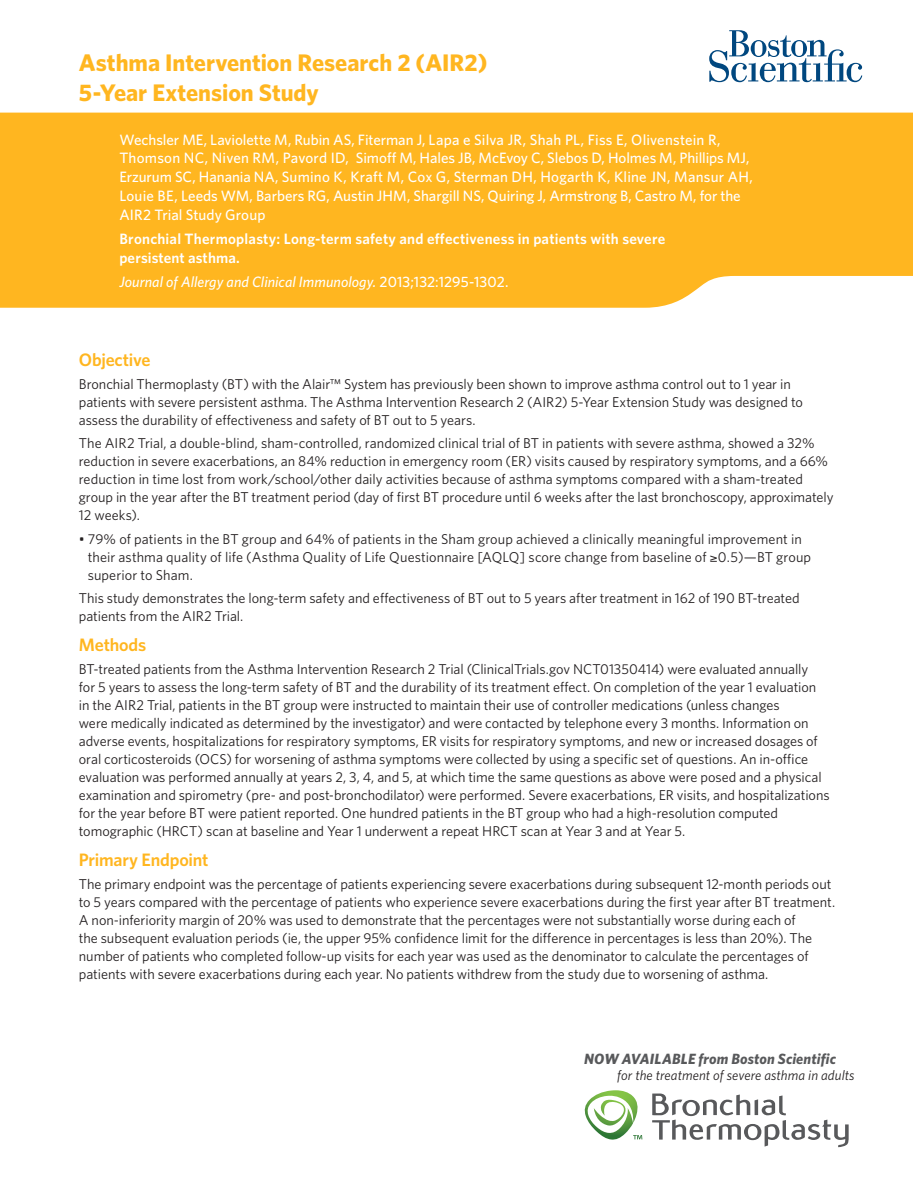
<style>
.page{position:relative;width:913px;height:1183px;background:#fff}
.page>*{position:absolute;margin:0;border:0;box-sizing:border-box;transform-origin:0 0}
.t1{font:700 24px/30px "Whitney";color:#ffb620}
.t2{font:600 18px "Whitney";letter-spacing:-.01em;color:#ffb620}
.t3{font:500 15px/18.8px "Whitney";color:#fff}
.t4{font:600 15px/18.8px "Whitney";letter-spacing:.015em;color:#fff}
.t5{font:italic 500 15px "Whitney";letter-spacing:.005em;color:#fff}
.t6{font:italic 700 14.85px "Whitney";letter-spacing:.005em;color:#58595b}
.t7{font:14.25px/18px "Whitney";letter-spacing:-.005em;color:#231f20}
.t8{font:italic 13.95px "Whitney";letter-spacing:.005em;color:#231f20}
.s1{font-style:normal}
</style>
<div class="page">
<svg style="left:0;top:67px;width:912px;height:241px;fill:#ffb620"></svg>
<svg style="left:709px;top:30px;width:153px;height:52px"></svg>
<svg style="left:652px;top:1093px;width:196px;height:54px"></svg>
<svg style="left:584px;top:1090px;width:58px;height:50px"></svg>
<h1 class="t1" style="left:79px;top:47px;width:410px">Asthma Intervention Research 2 (AIR2)<br>5-Year Extension Study</h1>
<p class="t3" style="left:119px;top:130px;width:635px">Wechsler ME, Laviolette M, Rubin AS, Fiterman J, Lapa e Silva JR, Shah PL, Fiss E, Olivenstein R, Thomson NC, Niven RM, Pavord ID, Simoff M, Hales JB, McEvoy C, Slebos D, Holmes M, Phillips MJ, Erzurum SC, Hanania NA, Sumino K, Kraft M, Cox G, Sterman DH, Hogarth K, Kline JN, Mansur AH, Louie BE, Leeds WM, Barbers RG, Austin JHM, Shargill NS, Quiring J, Armstrong B, Castro M, for the AIR2 Trial Study Group</p>
<p class="t4" style="left:119px;top:229px;width:547px">Bronchial Thermoplasty: Long-term safety and effectiveness in patients with severe persistent asthma.</p>
<p class="t5" style="left:119px;top:271px;width:390px">Journal of Allergy and Clinical Immunology. <span class="s1">2013;132:1295-1302.</span></p>
<p class="t2" style="left:79px;top:347px;width:73px">Objective</p>
<p class="t7" style="left:79px;top:374px;width:725px">Bronchial Thermoplasty (BT) with the Alair™ System has previously been shown to improve asthma control out to 1 year in patients with severe persistent asthma. The Asthma Intervention Research 2 (AIR2) 5-Year Extension Study was designed to assess the durability of effectiveness and safety of BT out to 5 years.</p>
<p class="t7" style="left:79px;top:434px;width:756px">The AIR2 Trial, a double-blind, sham-controlled, randomized clinical trial of BT in patients with severe asthma, showed a 32% reduction in severe exacerbations, an 84% reduction in emergency room (ER) visits caused by respiratory symptoms, and a 66% reduction in time lost from work/school/other daily activities because of asthma symptoms compared with a sham-treated group in the year after the BT treatment period (day of first BT procedure until 6 weeks after the last bronchoscopy, approximately 12 weeks).</p>
<p class="t7" style="left:88px;top:529px;width:725px;text-indent:-9px">• 79% of patients in the BT group and 64% of patients in the Sham group achieved a clinically meaningful improvement in their asthma quality of life (Asthma Quality of Life Questionnaire [AQLQ] score change from baseline of ≥0.5)—BT group superior to Sham.</p>
<p class="t7" style="left:79px;top:589px;width:722px">This study demonstrates the long-term safety and effectiveness of BT out to 5 years after treatment in 162 of 190 BT-treated patients from the AIR2 Trial.</p>
<p class="t2" style="left:79px;top:632px;width:69px">Methods</p>
<p class="t7" style="left:79px;top:660px;width:752px">BT-treated patients from the Asthma Intervention Research 2 Trial (ClinicalTrials.gov NCT01350414) were evaluated annually<br>for 5 years to assess the long-term safety of BT and the durability of its treatment effect. On completion of the year 1 evaluation in the AIR2 Trial, patients in the BT group were instructed to maintain their use of controller medications (unless changes<br>were medically indicated as determined by the investigator) and were contacted by telephone every 3 months. Information on adverse events, hospitalizations for respiratory symptoms, ER visits for respiratory symptoms, and new or increased dosages of oral corticosteroids (OCS) for worsening of asthma symptoms were collected by using a specific set of questions. An in-office evaluation was performed annually at years 2, 3, 4, and 5, at which time the same questions as above were posed and a physical examination and spirometry (pre- and post-bronchodilator) were performed. Severe exacerbations, ER visits, and hospitalizations for the year before BT were patient reported. One hundred patients in the BT group who had a high-resolution computed tomographic (HRCT) scan at baseline and Year 1 underwent a repeat HRCT scan at Year 3 and at Year 5.</p>
<p class="t2" style="left:79px;top:847px;width:131px">Primary Endpoint</p>
<p class="t7" style="left:79px;top:875px;width:757px">The primary endpoint was the percentage of patients experiencing severe exacerbations during subsequent 12-month periods out to 5 years compared with the percentage of patients who experience severe exacerbations during the first year after BT treatment.<br>A non-inferiority margin of 20% was used to demonstrate that the percentages were not substantially worse during each of<br>the subsequent evaluation periods (ie, the upper 95% confidence limit for the difference in percentages is less than 20%). The number of patients who completed follow-up visits for each year was used as the denominator to calculate the percentages of patients with severe exacerbations during each year. No patients withdrew from the study due to worsening of asthma.</p>
<p class="t6" style="left:584px;top:1049px;width:253px">Now available from Boston Scientific</p>
<p class="t8" style="left:617px;top:1065px;width:239px">for the treatment of severe asthma in adults</p>
</div>
